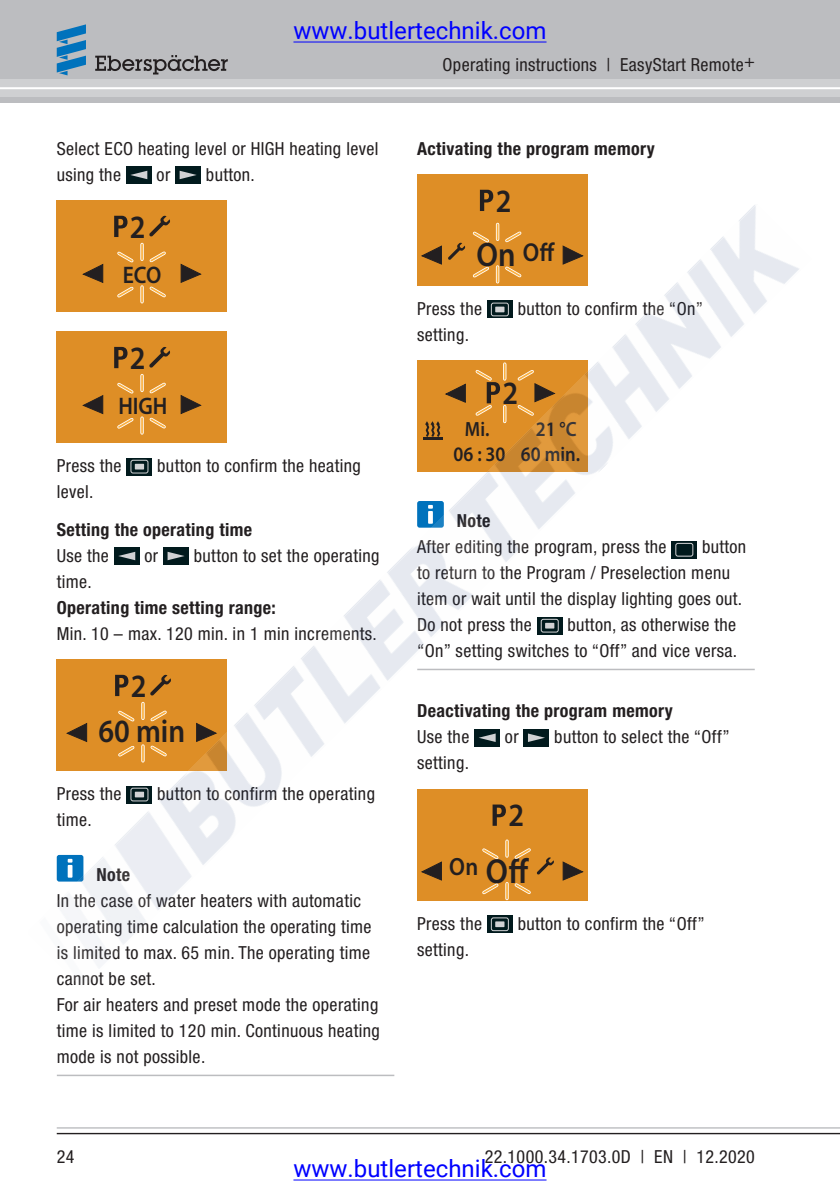
<style>
.page{position:relative;width:840px;height:1191px;background:#fff}
.page>*{position:absolute;margin:0;border:0;box-sizing:border-box;transform-origin:0 0}
.t1{font:600 34.8px "Myriad Pro";color:#231f20;scale:.9 1}
.t2{font:600 32.6px/45px "Myriad Pro";color:#231f20;text-align:center;scale:.9 1}
.t3{font:600 26px "Myriad Pro";color:#231f20;scale:.9 1}
.t4{font:24px "Roboto";color:#00f}
.t5{font:600 24px "Myriad Pro";color:#231f20;scale:.9 1}
.t6{font:600 20.6px/25.6px "Myriad Pro";color:#231f20;text-align:right;scale:.9 1}
.t7{font:condensed 18px/26px "Helvetica Neue LTW1 G";letter-spacing:.02em;color:#231f20}
.t8{font:700 condensed 18px "Helvetica Neue LTW1 G";letter-spacing:.02em;color:#231f20}
.s1{font-size:34px}
</style>
<div class="page">
<hr style="left:57px;top:1074px;width:337px;height:2px;background:#bcbdc0">
<div style="left:126px;top:166px;width:25px;height:17px;background:#011a1d"></div>
<svg style="left:130px;top:171px;width:17px;height:8px"></svg>
<div style="left:175px;top:166px;width:26px;height:17px;background:#011a1d"></div>
<svg style="left:179px;top:171px;width:17px;height:8px"></svg>
<div style="left:57px;top:200px;width:170px;height:112px;background:#de8e26"></div>
<div style="left:417px;top:174px;width:170px;height:112px;background:#de8e26"></div>
<svg style="left:479px;top:190px;width:14px;height:14px"></svg>
<div style="left:0;top:0;width:839px;height:102px;background:#bcbdc0"></div>
<div style="left:0;top:80px;width:839px;height:17px;background:#cfd0d2"></div>
<hr style="left:0;top:87px;width:839px;height:2px;background:#fff">
<svg style="left:95px;top:55px;width:133px;height:19px"></svg>
<svg style="left:57px;top:24px;width:29px;height:51px"></svg>
<hr style="left:57px;top:1127px;width:782px;height:1px;background:#bcbdc0">
<hr style="left:57px;top:1132px;width:782px;height:2px;background:#231f20">
<hr style="left:293px;top:42px;width:253px;height:1px;background:#00f">
<hr style="left:293px;top:1179px;width:253px;height:1px;background:#00f">
<img style="left:56px;top:204px;width:743px;height:763px">
<h3 class="t4" style="left:293px;top:14px;width:254px">www.butlertechnik.com</h3>
<p class="t7" style="left:57px;top:137px;width:323px">Select ECO heating level or HIGH heating level using the</p>
<p class="t7" style="left:156px;top:163px;width:15px">or</p>
<p class="t7" style="left:206px;top:163px;width:50px">button.</p>
<h2 class="t2" style="left:130px;top:204px;width:19px">2</h2>
<h3 class="t5" style="left:123px;top:260px;width:44px">ECO</h3>
<h2 class="t2" style="left:130px;top:335px;width:19px">2</h2>
<h3 class="t5" style="left:118px;top:391px;width:56px">HIGH</h3>
<p class="t7" style="left:57px;top:454px;width:66px">Press the</p>
<p class="t7" style="left:157px;top:454px;width:205px">button to confirm the heating</p>
<p class="t7" style="left:57px;top:480px;width:38px">level.</p>
<p class="t8" style="left:57px;top:523px;width:197px">Setting the operating time</p>
<p class="t7" style="left:57px;top:544px;width:54px">Use the</p>
<p class="t7" style="left:144px;top:544px;width:15px">or</p>
<p class="t7" style="left:194px;top:544px;width:187px">button to set the operating</p>
<p class="t7" style="left:57px;top:570px;width:37px">time.</p>
<p class="t8" style="left:57px;top:601px;width:220px">Operating time setting range:</p>
<p class="t7" style="left:57px;top:622px;width:321px">Min. 10 – max. 120 min. in 1 min increments.</p>
<h2 class="t2" style="left:98px;top:663px;width:98px">2<br>60 min</h2>
<p class="t7" style="left:57px;top:782px;width:66px">Press the</p>
<p class="t7" style="left:157px;top:782px;width:219px">button to confirm the operating</p>
<p class="t7" style="left:57px;top:808px;width:37px">time.</p>
<p class="t8" style="left:96px;top:868px;width:35px">Note</p>
<p class="t7" style="left:57px;top:889px;width:324px">In the case of water heaters with automatic operating time calculation the operating time is limited to max. 65 min. The operating time cannot be set.<br>For air heaters and preset mode the operating time is limited to 120 min. Continuous heating mode is not possible.</p>
<p class="t7" style="left:442px;top:53px;width:313px">Operating instructions | EasyStart Remote+</p>
<p class="t8" style="left:417px;top:142px;width:239px">Activating the program memory</p>
<h2 class="t2" style="left:495px;top:178px;width:19px">2</h2>
<h3 class="t3" style="left:476px;top:236px;width:89px"><span class="s1">On</span> Off</h3>
<p class="t7" style="left:417px;top:297px;width:66px">Press the</p>
<p class="t7" style="left:517px;top:297px;width:187px">button to confirm the “On”</p>
<p class="t7" style="left:417px;top:323px;width:53px">setting.</p>
<h2 class="t2" style="left:502px;top:370px;width:19px">2</h2>
<p class="t6" style="left:464px;top:416px;width:29px">Mi.</p>
<p class="t6" style="left:453px;top:416px;width:142px">21 °C<br>06 : 30 60 min.</p>
<p class="t8" style="left:456px;top:514px;width:35px">Note</p>
<p class="t7" style="left:417px;top:535px;width:251px">After editing the program, press the</p>
<p class="t7" style="left:417px;top:535px;width:330px;text-indent:285px">button to return to the Program / Preselection menu item or wait until the display lighting goes out.<br>Do not press the</p>
<p class="t7" style="left:417px;top:613px;width:321px;text-align:right">button, as otherwise the<br>“On” setting switches to “Off” and vice versa.</p>
<p class="t8" style="left:417px;top:704px;width:257px">Deactivating the program memory</p>
<p class="t7" style="left:417px;top:725px;width:54px">Use the</p>
<p class="t7" style="left:504px;top:725px;width:15px">or</p>
<p class="t7" style="left:554px;top:725px;width:177px">button to select the “Off”</p>
<p class="t7" style="left:417px;top:751px;width:53px">setting.</p>
<h2 class="t2" style="left:508px;top:792px;width:19px">2</h2>
<h1 class="t1" style="left:449px;top:851px;width:90px"><sup>On</sup> Off</h1>
<p class="t7" style="left:417px;top:912px;width:66px">Press the</p>
<p class="t7" style="left:517px;top:912px;width:188px">button to confirm the “Off”</p>
<p class="t7" style="left:417px;top:938px;width:53px">setting.</p>
<p class="t7" style="left:57px;top:1144px;width:19px">24</p>
<p class="t7" style="left:484px;top:1144px;width:271px">22.1000.34.1703.0D | EN | 12.2020</p>
<h3 class="t4" style="left:293px;top:1152px;width:254px">www.butlertechnik.com</h3>
</div>
